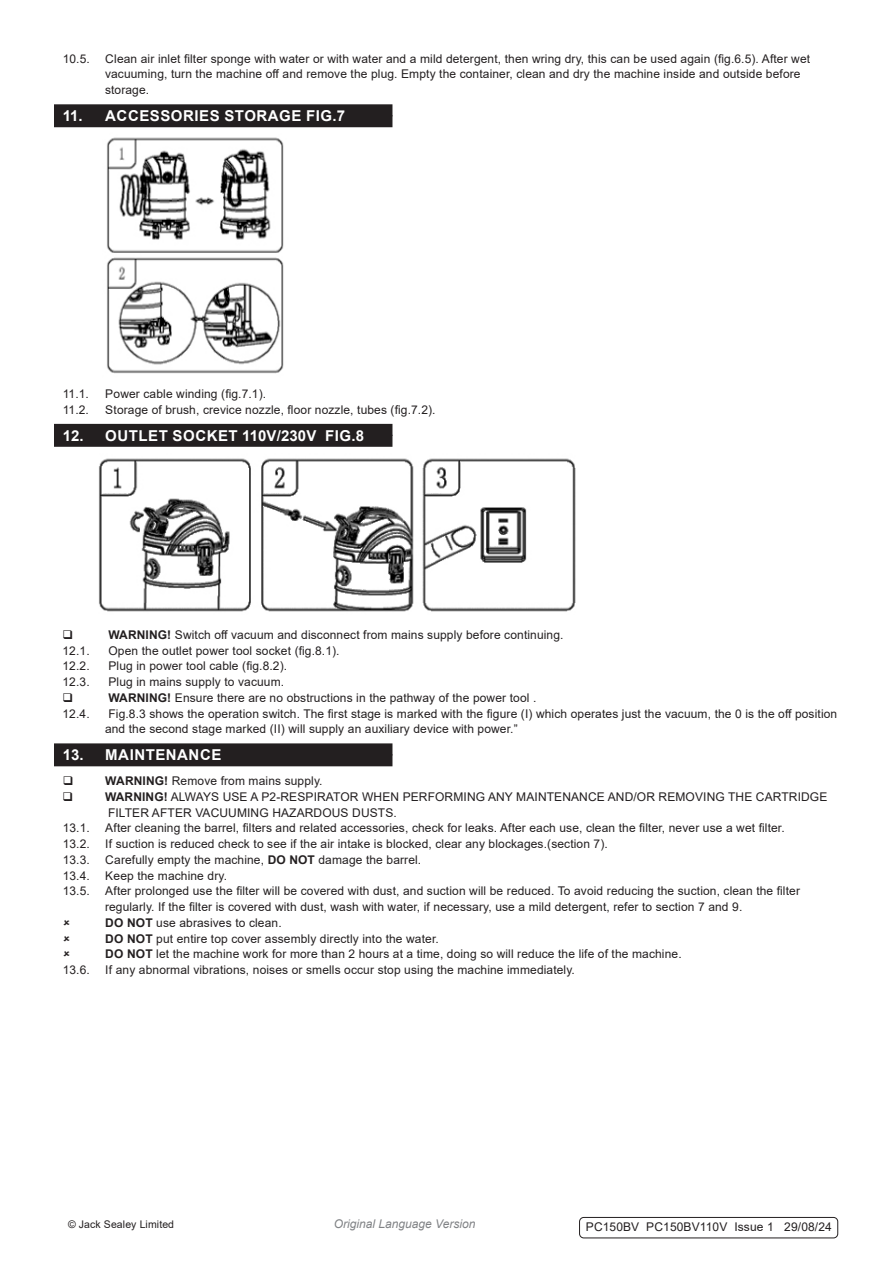
<style>
.page{position:relative;width:893px;height:1263px;background:#fff}
.page>*{position:absolute;margin:0;border:0;box-sizing:border-box;transform-origin:0 0}
.t1{font:700 15px "Arial";letter-spacing:.035em;color:#fff}
.Body__Footer{font:12px/15.8px "Arial";letter-spacing:.01em;color:#231f20}
.t2{font:italic 12px "Arial";color:#808285}
.Body__Justified__7pt{font:10.5px "Arial";letter-spacing:.01em;color:#231f20}
.s1{font-weight:700}
</style>
<div class="page">
<div style="left:54px;top:115px;width:338px;height:12px;background:#231f20"></div>
<div style="left:54px;top:104px;width:338px;height:12px;background:#231f20"></div>
<div style="left:54px;top:435px;width:338px;height:12px;background:#231f20"></div>
<div style="left:54px;top:424px;width:338px;height:12px;background:#231f20"></div>
<div style="left:54px;top:754px;width:338px;height:12px;background:#231f20"></div>
<div style="left:54px;top:743px;width:338px;height:12px;background:#231f20"></div>
<img style="left:107px;top:137px;width:177px;height:237px">
<img style="left:99px;top:458px;width:477px;height:154px">
<div style="left:579px;top:1217px;width:259px;height:21px;border:1px solid #231f20;border-radius:4px"></div>
<p class="Body__Footer" style="left:63px;top:51px;width:29px">10.5.</p>
<p class="Body__Footer" style="left:105px;top:51px;width:707px">Clean air inlet filter sponge with water or with water and a mild detergent, then wring dry, this can be used again (fig.6.5). After wet vacuuming, turn the machine off and remove the plug. Empty the container, clean and dry the machine inside and outside before storage.</p>
<p class="t1" style="left:63px;top:105px;width:284px">11. ACCESSORIES STORAGE FIG.7</p>
<p class="Body__Footer" style="left:63px;top:386px;width:28px">11.1.</p>
<p class="Body__Footer" style="left:105px;top:386px;width:162px">Power cable winding (fig.7.1).</p>
<p class="Body__Footer" style="left:63px;top:402px;width:28px">11.2.</p>
<p class="Body__Footer" style="left:105px;top:402px;width:332px">Storage of brush, crevice nozzle, floor nozzle, tubes (fig.7.2).</p>
<p class="t1" style="left:63px;top:425px;width:303px">12. OUTLET SOCKET 110V/230V FIG.8</p>
<p class="Body__Footer" style="left:108px;top:627px;width:457px"><span class="s1">WARNING!</span> Switch off vacuum and disconnect from mains supply before continuing.</p>
<p class="Body__Footer" style="left:63px;top:642px;width:29px">12.1.</p>
<p class="Body__Footer" style="left:108px;top:642px;width:233px">Open the outlet power tool socket (fig.8.1).</p>
<p class="Body__Footer" style="left:63px;top:658px;width:29px">12.2.</p>
<p class="Body__Footer" style="left:108px;top:658px;width:180px">Plug in power tool cable (fig.8.2).</p>
<p class="Body__Footer" style="left:63px;top:674px;width:29px">12.3.</p>
<p class="Body__Footer" style="left:108px;top:674px;width:177px">Plug in mains supply to vacuum.</p>
<p class="Body__Footer" style="left:108px;top:690px;width:429px"><span class="s1">WARNING!</span> Ensure there are no obstructions in the pathway of the power tool .</p>
<p class="Body__Footer" style="left:63px;top:705px;width:29px">12.4.</p>
<p class="Body__Footer" style="left:105px;top:705px;width:734px">Fig.8.3 shows the operation switch. The first stage is marked with the figure (I) which operates just the vacuum, the 0 is the off position and the second stage marked (II) will supply an auxiliary device with power.”</p>
<p class="t1" style="left:63px;top:744px;width:160px">13. MAINTENANCE</p>
<p class="Body__Footer" style="left:105px;top:773px;width:219px"><span class="s1">WARNING!</span> Remove from mains supply.</p>
<p class="Body__Footer" style="left:105px;top:789px;width:724px"><span class="s1">WARNING!</span> ALWAYS USE A P2-RESPIRATOR WHEN PERFORMING ANY MAINTENANCE AND/OR REMOVING THE CARTRIDGE<br>FILTER AFTER VACUUMING HAZARDOUS DUSTS.</p>
<p class="Body__Footer" style="left:63px;top:820px;width:29px">13.1.</p>
<p class="Body__Footer" style="left:105px;top:820px;width:681px">After cleaning the barrel, filters and related accessories, check for leaks. After each use, clean the filter, never use a wet filter.</p>
<p class="Body__Footer" style="left:63px;top:836px;width:29px">13.2.</p>
<p class="Body__Footer" style="left:105px;top:836px;width:504px">If suction is reduced check to see if the air intake is blocked, clear any blockages.(section 7).</p>
<p class="Body__Footer" style="left:63px;top:852px;width:29px">13.3.</p>
<p class="Body__Footer" style="left:105px;top:852px;width:318px">Carefully empty the machine, <span class="s1">DO NOT</span> damage the barrel.</p>
<p class="Body__Footer" style="left:63px;top:867px;width:29px">13.4.</p>
<p class="Body__Footer" style="left:105px;top:867px;width:123px">Keep the machine dry.</p>
<p class="Body__Footer" style="left:63px;top:883px;width:29px">13.5.</p>
<p class="Body__Footer" style="left:105px;top:883px;width:696px">After prolonged use the filter will be covered with dust, and suction will be reduced. To avoid reducing the suction, clean the filter regularly. If the filter is covered with dust, wash with water, if necessary, use a mild detergent, refer to section 7 and 9.</p>
<p class="Body__Footer" style="left:105px;top:915px;width:178px"><span class="s1">DO NOT</span> use abrasives to clean.</p>
<p class="Body__Footer" style="left:105px;top:930px;width:335px"><span class="s1">DO NOT</span> put entire top cover assembly directly into the water.</p>
<p class="Body__Footer" style="left:105px;top:946px;width:578px"><span class="s1">DO NOT</span> let the machine work for more than 2 hours at a time, doing so will reduce the life of the machine.</p>
<p class="Body__Footer" style="left:63px;top:962px;width:29px">13.6.</p>
<p class="Body__Footer" style="left:105px;top:962px;width:471px">If any abnormal vibrations, noises or smells occur stop using the machine immediately.</p>
<p class="Body__Justified__7pt" style="left:68px;top:1217px;width:108px">© Jack Sealey Limited</p>
<p class="t2" style="left:334px;top:1216px;width:143px">Original Language Version</p>
<p class="Body__Footer" style="left:586px;top:1218px;width:248px">PC150BV PC150BV110V Issue 1 29/08/24</p>
</div>
